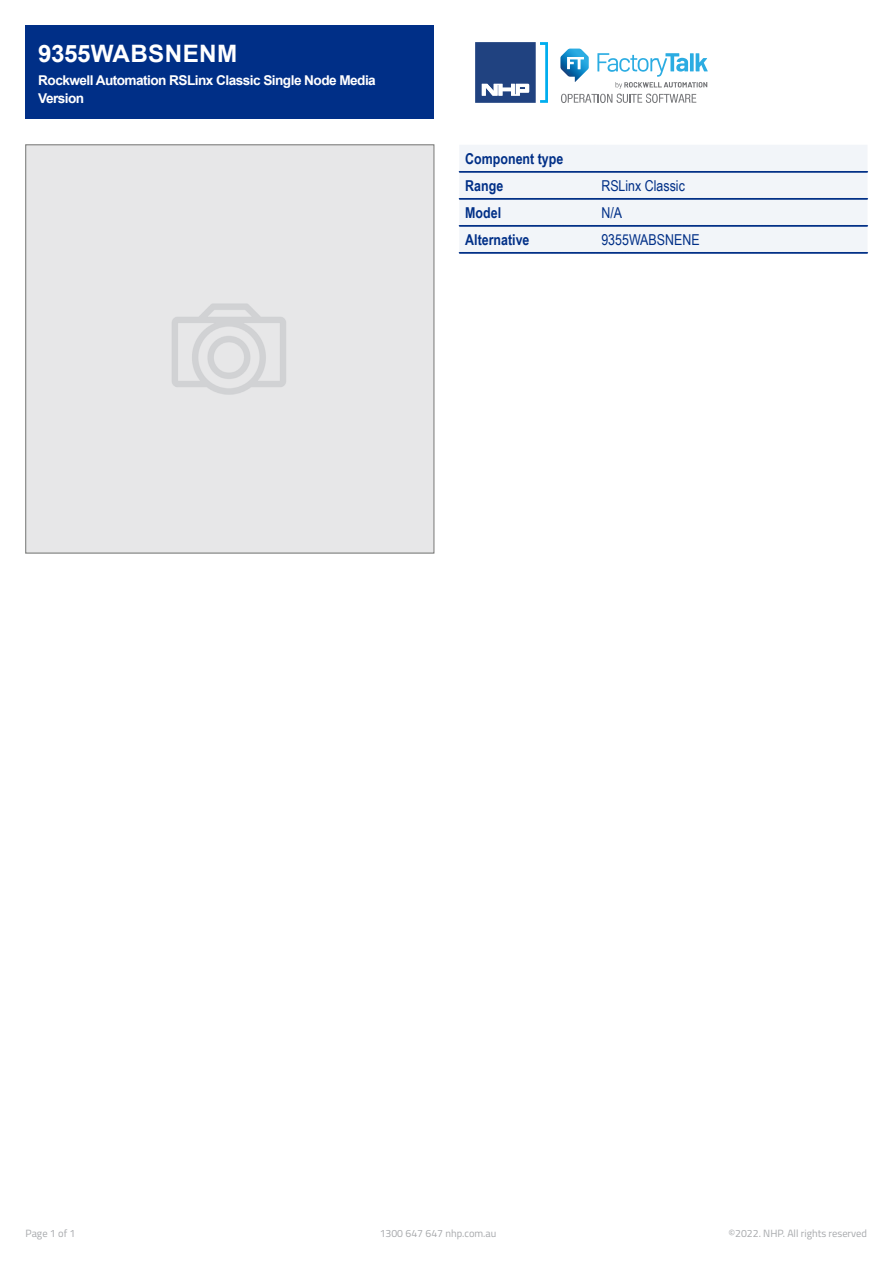
<style>
.page{position:relative;width:893px;height:1263px;background:#fff}
.page>*{position:absolute;margin:0;border:0;box-sizing:border-box;transform-origin:0 0}
.Item_Number{font:700 24px "Arial";letter-spacing:.015em;color:#fff}
.t1{font:700 15px/27px "Arial Narrow";color:#002f87}
.t2{font:15px "Arial Narrow";color:#002f87}
.Display_Name{font:700 13.5px/18px "Arial";letter-spacing:-.04em;color:#fff}
.t3{font:10.5px "Titillium";color:#a7a9ac}
</style>
<div class="page">
<div style="left:26px;top:26px;width:408px;height:93px;background:#002f87"></div>
<svg style="left:475px;top:42px;width:73px;height:61px"></svg>
<svg style="left:560px;top:49px;width:148px;height:54px"></svg>
<svg style="left:459px;top:145px;width:409px;height:109px"></svg>
<p class="Item_Number" style="left:38px;top:37px;width:201px">9355WABSNENM</p>
<p class="Display_Name" style="left:38px;top:71px;width:339px">Rockwell Automation RSLinx Classic Single Node Media<br>Version</p>
<h2 class="t1" style="left:465px;top:144px;width:99px">Component type<br>Range</h2>
<h2 class="t2" style="left:601px;top:174px;width:85px">RSLinx Classic</h2>
<h2 class="t1" style="left:465px;top:198px;width:37px">Model</h2>
<h2 class="t2" style="left:601px;top:201px;width:22px">N/A</h2>
<h2 class="t1" style="left:465px;top:225px;width:66px">Alternative</h2>
<h2 class="t2" style="left:601px;top:228px;width:100px">9355WABSNENE</h2>
<p class="t3" style="left:26px;top:1226px;width:51px">Page 1 of 1</p>
<p class="t3" style="left:380px;top:1226px;width:118px">1300 647 647 nhp.com.au</p>
<p class="t3" style="left:728px;top:1226px;width:140px">©2022. NHP. All rights reserved</p>
</div>
